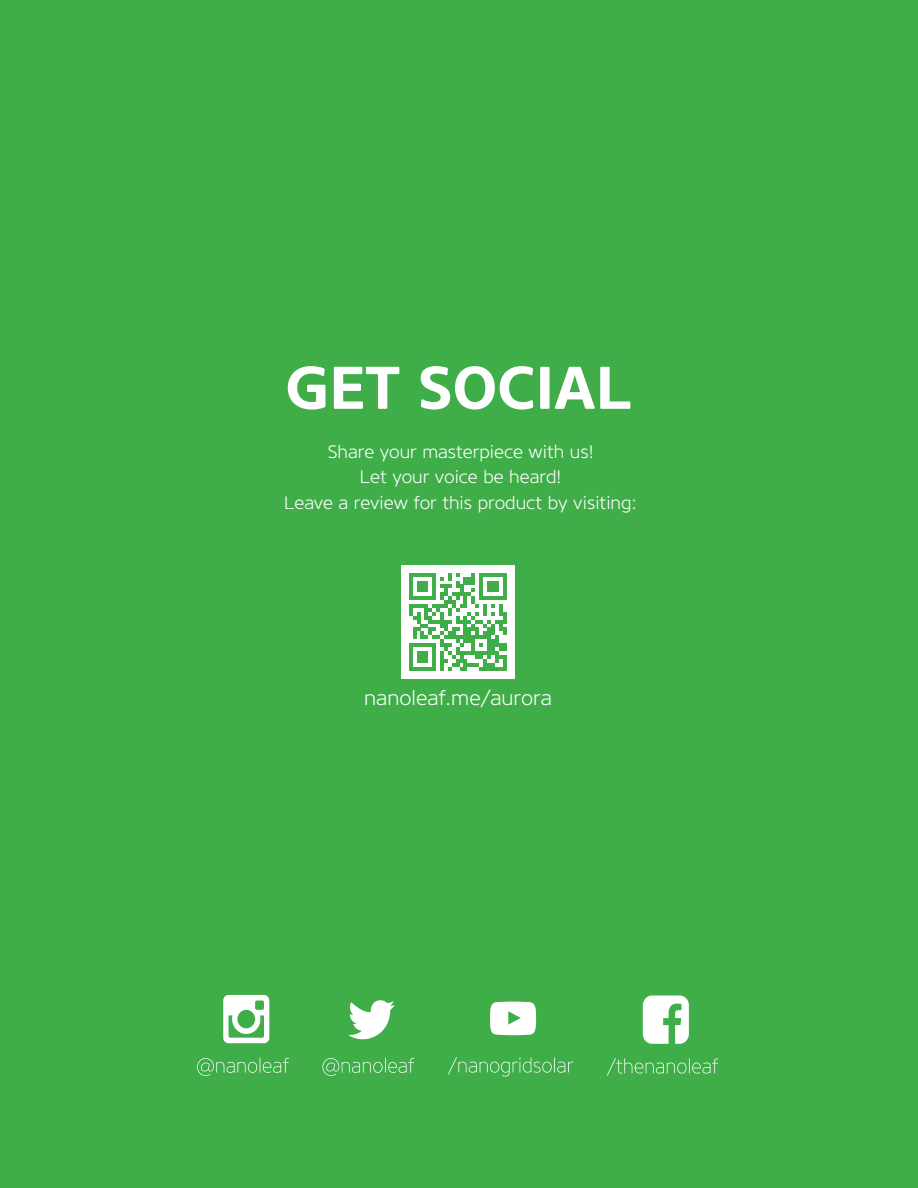
<style>
.page{position:relative;width:918px;height:1188px;background:#3fae49}
.page>*{position:absolute;margin:0;border:0;box-sizing:border-box;transform-origin:0 0}
.t1{font:700 60px "Core Sans NR65";color:#fff}
.t2{font:300 20.7px "Core Sans NR35";color:#fff}
.t3{font:300 18px/25.5px "Core Sans NR35";color:#fff;text-align:center}
</style>
<div class="page">
<svg style="left:223px;top:995px;width:46px;height:48px"></svg>
<svg style="left:197px;top:1058px;width:92px;height:18px"></svg>
<svg style="left:349px;top:1000px;width:46px;height:40px"></svg>
<svg style="left:323px;top:1058px;width:91px;height:18px"></svg>
<svg style="left:643px;top:995px;width:46px;height:49px"></svg>
<svg style="left:607px;top:1058px;width:111px;height:18px"></svg>
<svg style="left:490px;top:1002px;width:46px;height:33px;background:#ecf7ed"></svg>
<svg style="left:448px;top:1057px;width:125px;height:19px"></svg>
<div style="left:401px;top:565px;width:113px;height:113px;background:#fff"></div>
<svg style="left:409px;top:573px;width:97px;height:98px"></svg>
<h1 class="t1" style="left:285px;top:349px;width:347px">GET SOCIAL</h1>
<p class="t3" style="left:284px;top:439px;width:354px">Share your masterpiece with us!<br>Let your voice be heard!<br>Leave a review for this product by visiting:</p>
<p class="t2" style="left:364px;top:684px;width:189px">nanoleaf.me/aurora</p>
</div>
